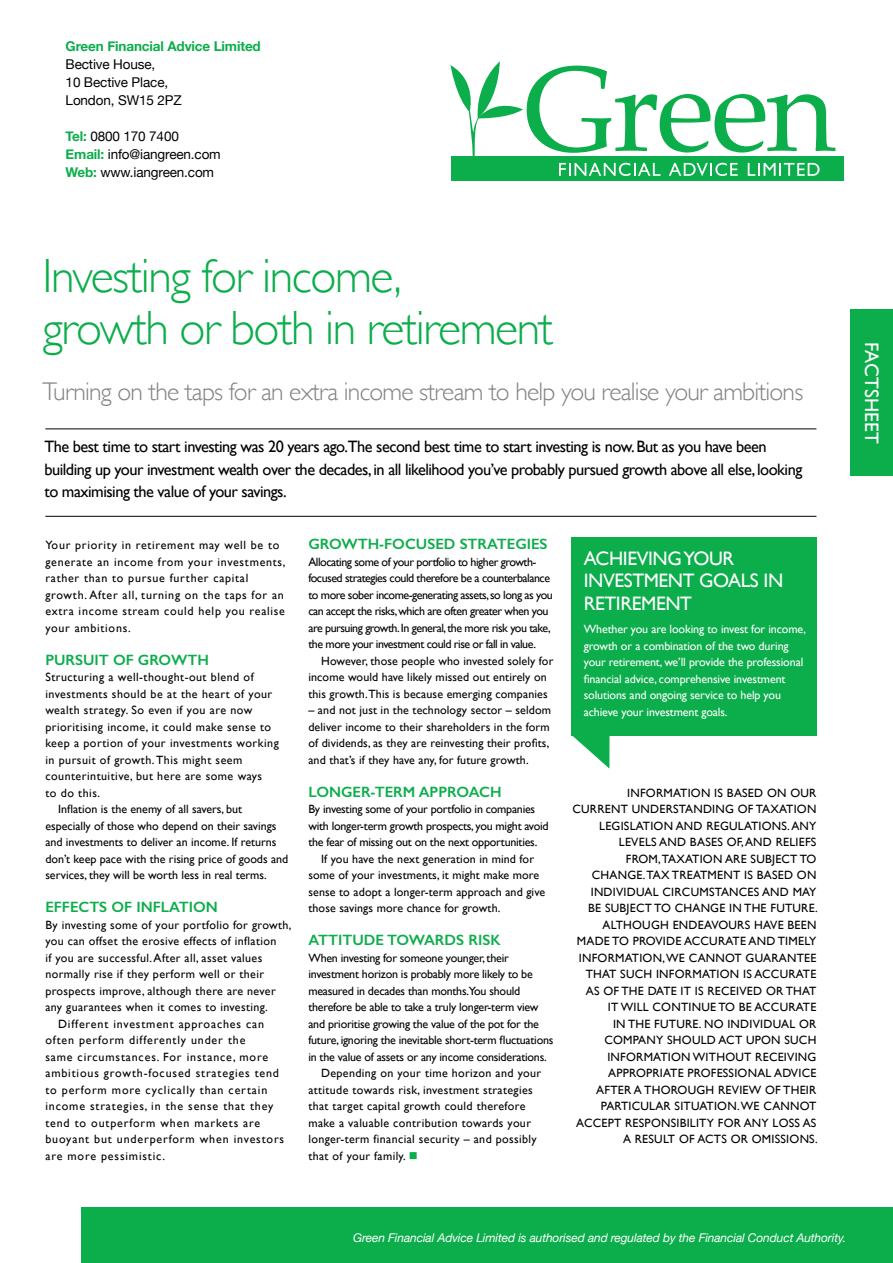
<style>
.page{position:relative;width:893px;height:1263px;background:#fff}
.page>*{position:absolute;margin:0;border:0;box-sizing:border-box;transform-origin:0 0}
.t1{font:300 48px/52.5px "Gill Sans";letter-spacing:-.03em;color:#0cad4b}
.t2{font:300 25.5px "Gill Sans";letter-spacing:-.03em;color:#808285}
.t3{font:19.5px/22.5px "Gill Sans";letter-spacing:-.02em;color:#fff}
.t4{font:19.5px "Gill Sans";letter-spacing:.01em;color:#fff}
.t5{font:16.5px/22.5px "Gill Sans";letter-spacing:-.03em;color:#000}
.t6{font:600 15px "Gill Sans";color:#0cad4b}
.t7{font:13.5px/18px "Helvetica Neue";letter-spacing:-.01em;color:#000}
.t8{font:700 13.5px "Helvetica Neue";letter-spacing:-.01em;color:#0cad4b}
.t9{font:12px/16.5px "Gill Sans";letter-spacing:.02em;color:#000}
.t10{font:12px "Gill Sans";letter-spacing:-.02em;color:#000}
.t11{font:12px "Gill Sans";letter-spacing:.07em;color:#000}
.t12{font:12px/16.5px "Gill Sans";letter-spacing:-.04em;color:#000}
.t13{font:12px "Gill Sans";letter-spacing:.04em;color:#000}
.t14{font:12px/16.5px "Gill Sans";letter-spacing:-.01em;color:#fff}
.t15{font:12px "Gill Sans";color:#000}
.t16{font:12px/16.5px "Gill Sans";letter-spacing:.06em;color:#000}
.t17{font:italic 12px "Helvetica Neue";letter-spacing:-.01em;color:#fff}
.s1{font-weight:700;color:#0cad4b}
.s2{color:#0cad4b}
</style>
<div class="page">
<hr style="left:45px;top:516px;width:771px;height:1px;background:#000">
<hr style="left:45px;top:428px;width:771px;height:1px;background:#000">
<svg style="left:571px;top:735px;width:38px;height:33px"></svg>
<div style="left:571px;top:537px;width:245px;height:198px;background:#0cad4b"></div>
<div style="left:850px;top:310px;width:43px;height:166px;background:#0cad4b"></div>
<div style="left:81px;top:1208px;width:812px;height:55px;background:#0cad4b"></div>
<div style="left:451px;top:156px;width:393px;height:24px;background:#0cad4b"></div>
<svg style="left:450px;top:61px;width:385px;height:115px"></svg>
<p class="t8" style="left:66px;top:38px;width:197px">Green Financial Advice Limited</p>
<p class="t7" style="left:66px;top:55px;width:118px">Bective House,<br>10 Bective Place,<br>London, SW15 2PZ</p>
<p class="t7" style="left:66px;top:127px;width:157px"><span class="s1">Tel:</span> 0800 170 7400<br><span class="s1">Email:</span> info@iangreen.com<br><span class="s1">Web:</span> www.iangreen.com</p>
<h1 class="t1" style="left:43px;top:250px;width:512px">Investing for income,<br>growth or both in retirement</h1>
<h2 class="t2" style="left:43px;top:377px;width:762px">Turning on the taps for an extra income stream to help you realise your ambitions</h2>
<p class="t5" style="left:44px;top:435px;width:759px">The best time to start investing was 20 years ago.The second best time to start investing is now. But as you have been building up your investment wealth over the decades, in all likelihood you’ve probably pursued growth above all else, looking to maximising the value of your savings.</p>
<p class="t16" style="left:45px;top:537px;width:242px">Your priority in retirement may well be to generate an income from your investments, rather than to pursue further capital growth. After all, turning on the taps for an extra income stream could help you realise your ambitions.</p>
<p class="t6" style="left:45px;top:650px;width:165px">PURSUIT OF GROWTH</p>
<p class="t13" style="left:45px;top:670px;width:210px">Structuring a well-thought-out blend of</p>
<p class="t13" style="left:45px;top:686px;width:228px">investments should be at the heart of your</p>
<p class="t13" style="left:45px;top:703px;width:209px">wealth strategy. So even if you are now</p>
<p class="t13" style="left:45px;top:719px;width:227px">prioritising income, it could make sense to</p>
<p class="t13" style="left:45px;top:736px;width:235px">keep a portion of your investments working</p>
<p class="t13" style="left:45px;top:752px;width:199px">in pursuit of growth. This might seem</p>
<p class="t13" style="left:45px;top:769px;width:218px">counterintuitive, but here are some ways</p>
<p class="t9" style="left:45px;top:784px;width:56px">to do this.</p>
<p class="t15" style="left:58px;top:802px;width:186px">Inflation is the enemy of all savers, but</p>
<p class="t15" style="left:45px;top:818px;width:233px">especially of those who depend on their savings</p>
<p class="t15" style="left:45px;top:835px;width:233px">and investments to deliver an income. If returns</p>
<p class="t15" style="left:45px;top:851px;width:244px">don’t keep pace with the rising price of goods and</p>
<p class="t15" style="left:45px;top:868px;width:223px">services, they will be worth less in real terms.</p>
<p class="t6" style="left:45px;top:898px;width:174px">EFFECTS OF INFLATION</p>
<p class="t9" style="left:45px;top:916px;width:248px">By investing some of your portfolio for growth,</p>
<p class="t9" style="left:45px;top:933px;width:233px">you can offset the erosive effects of inflation</p>
<p class="t9" style="left:45px;top:949px;width:218px">if you are successful. After all, asset values</p>
<p class="t9" style="left:45px;top:966px;width:220px">normally rise if they perform well or their</p>
<p class="t9" style="left:45px;top:982px;width:232px">prospects improve, although there are never</p>
<p class="t9" style="left:45px;top:999px;width:224px">any guarantees when it comes to investing.</p>
<p class="t11" style="left:58px;top:1016px;width:208px">Different investment approaches can</p>
<p class="t11" style="left:45px;top:1033px;width:202px">often perform differently under the</p>
<p class="t11" style="left:45px;top:1049px;width:224px">same circumstances. For instance, more</p>
<p class="t11" style="left:45px;top:1066px;width:235px">ambitious growth-focused strategies tend</p>
<p class="t11" style="left:45px;top:1082px;width:224px">to perform more cyclically than certain</p>
<p class="t11" style="left:45px;top:1099px;width:229px">income strategies, in the sense that they</p>
<p class="t11" style="left:45px;top:1115px;width:216px">tend to outperform when markets are</p>
<p class="t11" style="left:45px;top:1132px;width:240px">buoyant but underperform when investors</p>
<p class="t11" style="left:45px;top:1148px;width:121px">are more pessimistic.</p>
<p class="t6" style="left:308px;top:535px;width:241px">GROWTH-FOCUSED STRATEGIES</p>
<p class="t12" style="left:308px;top:553px;width:246px">Allocating some of your portfolio to higher growth&shy;focused strategies could therefore be a counterbalance to more sober income-generating assets, so long as you can accept the risks, which are often greater when you are pursuing growth. In general, the more risk you take, the more your investment could rise or fall in value.</p>
<p class="t9" style="left:308px;top:652px;width:247px;text-indent:13px">However, those people who invested solely for income would have likely missed out entirely on this growth. This is because emerging companies</p>
<p class="t9" style="left:308px;top:702px;width:244px">– and not just in the technology sector – seldom deliver income to their shareholders in the form of dividends, as they are reinvesting their profits, and that’s if they have any, for future growth.</p>
<p class="t6" style="left:308px;top:782px;width:195px">LONGER-TERM APPROACH</p>
<p class="t10" style="left:308px;top:802px;width:228px">By investing some of your portfolio in companies</p>
<p class="t10" style="left:308px;top:818px;width:242px">with longer-term growth prospects, you might avoid</p>
<p class="t10" style="left:308px;top:835px;width:230px">the fear of missing out on the next opportunities.</p>
<p class="t9" style="left:321px;top:850px;width:214px">If you have the next generation in mind for</p>
<p class="t9" style="left:308px;top:867px;width:232px">some of your investments, it might make more</p>
<p class="t9" style="left:308px;top:883px;width:238px">sense to adopt a longer-term approach and give</p>
<p class="t9" style="left:308px;top:900px;width:194px">those savings more chance for growth.</p>
<p class="t6" style="left:308px;top:931px;width:194px">ATTITUDE TOWARDS RISK</p>
<p class="t10" style="left:308px;top:950px;width:202px">When investing for someone younger, their</p>
<p class="t10" style="left:308px;top:967px;width:226px">investment horizon is probably more likely to be</p>
<p class="t10" style="left:308px;top:983px;width:213px">measured in decades than months.You should</p>
<p class="t10" style="left:308px;top:1000px;width:232px">therefore be able to take a truly longer-term view</p>
<p class="t10" style="left:308px;top:1016px;width:232px">and prioritise growing the value of the pot for the</p>
<p class="t10" style="left:308px;top:1033px;width:247px">future, ignoring the inevitable short-term fluctuations</p>
<p class="t10" style="left:308px;top:1049px;width:240px">in the value of assets or any income considerations.</p>
<p class="t9" style="left:321px;top:1065px;width:221px">Depending on your time horizon and your</p>
<p class="t9" style="left:308px;top:1081px;width:226px">attitude towards risk, investment strategies</p>
<p class="t9" style="left:308px;top:1098px;width:219px">that target capital growth could therefore</p>
<p class="t9" style="left:308px;top:1114px;width:224px">make a valuable contribution towards your</p>
<p class="t9" style="left:308px;top:1131px;width:230px">longer-term financial security – and possibly</p>
<p class="t9" style="left:308px;top:1147px;width:111px">that of your family. <span class="s2">■</span></p>
<h3 class="t3" style="left:584px;top:546px;width:201px">ACHIEVING YOUR<br>INVESTMENT GOALS IN<br>RETIREMENT</h3>
<p class="t14" style="left:584px;top:621px;width:224px">Whether you are looking to invest for income, growth or a combination of the two during your retirement, we’ll provide the professional financial advice, comprehensive investment solutions and ongoing service to help you achieve your investment goals.</p>
<p class="t9" style="left:572px;top:784px;width:247px;text-align:right">INFORMATION IS BASED ON OUR<br>CURRENT UNDERSTANDING OF TAXATION<br>LEGISLATION AND REGULATIONS. ANY<br>LEVELS AND BASES OF, AND RELIEFS<br>FROM, TAXATION ARE SUBJECT TO<br>CHANGE. TAX TREATMENT IS BASED ON<br>INDIVIDUAL CIRCUMSTANCES AND MAY<br>BE SUBJECT TO CHANGE IN THE FUTURE.<br>ALTHOUGH ENDEAVOURS HAVE BEEN<br>MADE TO PROVIDE ACCURATE AND TIMELY<br>INFORMATION, WE CANNOT GUARANTEE<br>THAT SUCH INFORMATION IS ACCURATE<br>AS OF THE DATE IT IS RECEIVED OR THAT<br>IT WILL CONTINUE TO BE ACCURATE<br>IN THE FUTURE. NO INDIVIDUAL OR<br>COMPANY SHOULD ACT UPON SUCH<br>INFORMATION WITHOUT RECEIVING<br>APPROPRIATE PROFESSIONAL ADVICE<br>AFTER A THOROUGH REVIEW OF THEIR<br>PARTICULAR SITUATION. WE CANNOT<br>ACCEPT RESPONSIBILITY FOR ANY LOSS AS<br>A RESULT OF ACTS OR OMISSIONS.</p>
<h3 class="t4" style="left:883px;top:342px;width:104px;rotate:90deg">FACTSHEET</h3>
<p class="t17" style="left:353px;top:1230px;width:494px">Green Financial Advice Limited is authorised and regulated by the Financial Conduct Authority.</p>
</div>
